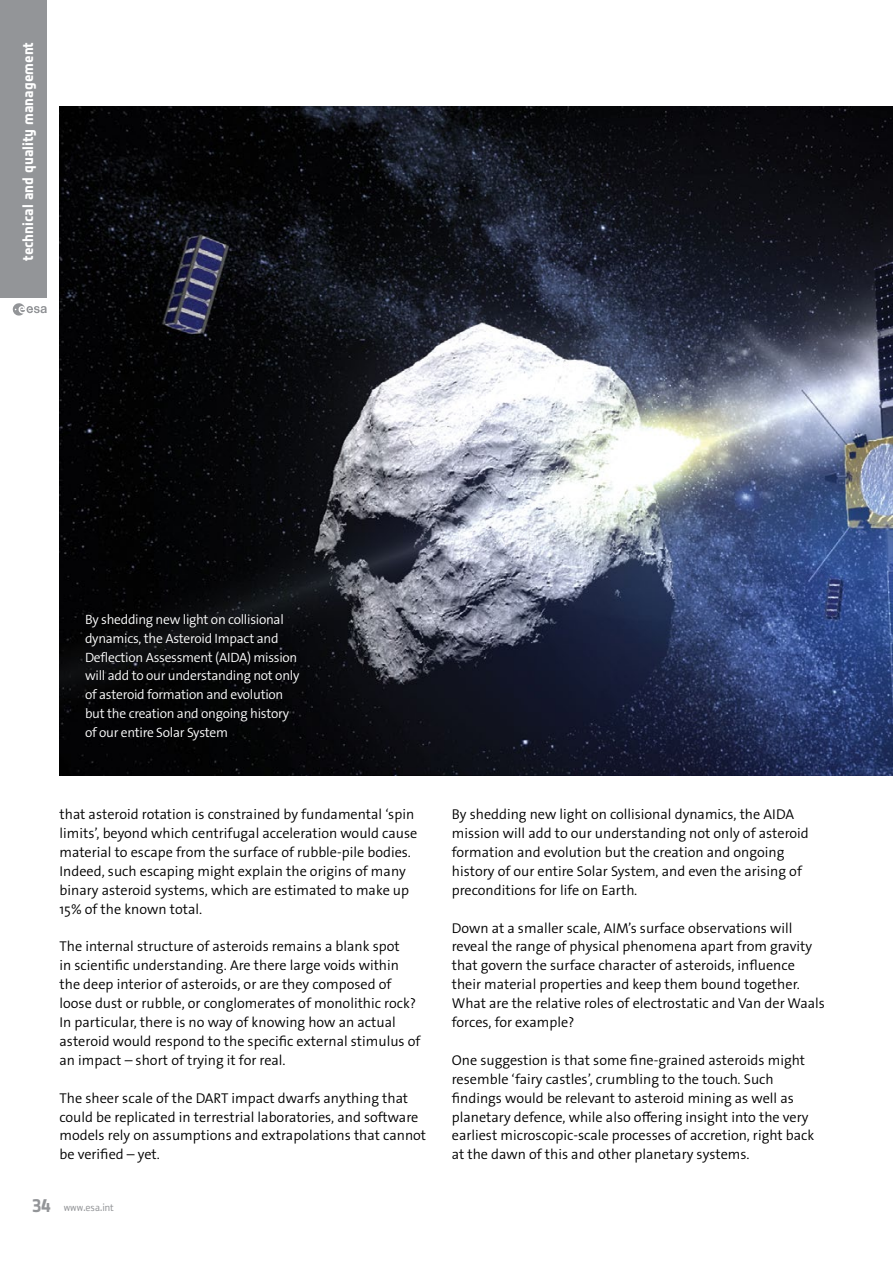
<style>
.page{position:relative;width:893px;height:1263px;background:#fff}
.page>*{position:absolute;margin:0;border:0;box-sizing:border-box;transform-origin:0 0}
.t1{font:15px "Notes Style Bold Updated Tf";color:#fff}
._03_BUL_ARTICLE_txt{font:300 14.25px/18.9px "The Sans Os F";color:#000}
._00_BUL_CAPTION_bis{font:300 13.5px/18.9px "The Sans Os F";letter-spacing:-.02em;color:#fff}
.t2{font:12px "Reykjavik One OT A Gauge";color:#939598}
.s1{font-family:"Notes Esa";font-weight:700;font-size:18px}
</style>
<div class="page">
<div style="left:0;top:0;width:47px;height:298px;background:#939598"></div>
<svg style="left:12px;top:303px;width:35px;height:13px"></svg>
<img style="left:60px;top:106px;width:833px;height:669px">
<p class="t1" style="left:19px;top:261px;width:220px;rotate:-90deg">technical and quality management</p>
<p class="_00_BUL_CAPTION_bis" style="left:85px;top:610px;width:216px">By shedding new light on collisional dynamics, the Asteroid Impact and Deflection Assessment (AIDA) mission will add to our understanding not only of asteroid formation and evolution but the creation and ongoing history of our entire Solar System</p>
<p class="_03_BUL_ARTICLE_txt" style="left:60px;top:805px;width:359px">that asteroid rotation is constrained by fundamental ‘spin limits’, beyond which centrifugal acceleration would cause material to escape from the surface of rubble-pile bodies.<br>Indeed, such escaping might explain the origins of many binary asteroid systems, which are estimated to make up 15% of the known total.</p>
<p class="_03_BUL_ARTICLE_txt" style="left:60px;top:937px;width:362px">The internal structure of asteroids remains a blank spot<br>in scientific understanding. Are there large voids within the deep interior of asteroids, or are they composed of loose dust or rubble, or conglomerates of monolithic rock?<br>In particular, there is no way of knowing how an actual asteroid would respond to the specific external stimulus of an impact – short of trying it for real.</p>
<p class="_03_BUL_ARTICLE_txt" style="left:60px;top:1088px;width:368px">The sheer scale of the DART impact dwarfs anything that could be replicated in terrestrial laboratories, and software models rely on assumptions and extrapolations that cannot be verified – yet.</p>
<p class="t2" style="left:33px;top:1202px;width:83px"><span class="s1">34</span> www.esa.int</p>
<p class="_03_BUL_ARTICLE_txt" style="left:452px;top:805px;width:359px">By shedding new light on collisional dynamics, the AIDA mission will add to our understanding not only of asteroid formation and evolution but the creation and ongoing history of our entire Solar System, and even the arising of preconditions for life on Earth.</p>
<p class="_03_BUL_ARTICLE_txt" style="left:452px;top:918px;width:375px">Down at a smaller scale, AIM’s surface observations will reveal the range of physical phenomena apart from gravity that govern the surface character of asteroids, influence their material properties and keep them bound together.<br>What are the relative roles of electrostatic and Van der Waals forces, for example?</p>
<p class="_03_BUL_ARTICLE_txt" style="left:452px;top:1051px;width:364px">One suggestion is that some fine-grained asteroids might resemble ‘fairy castles’, crumbling to the touch. Such findings would be relevant to asteroid mining as well as planetary defence, while also offering insight into the very earliest microscopic-scale processes of accretion, right back at the dawn of this and other planetary systems.</p>
</div>
